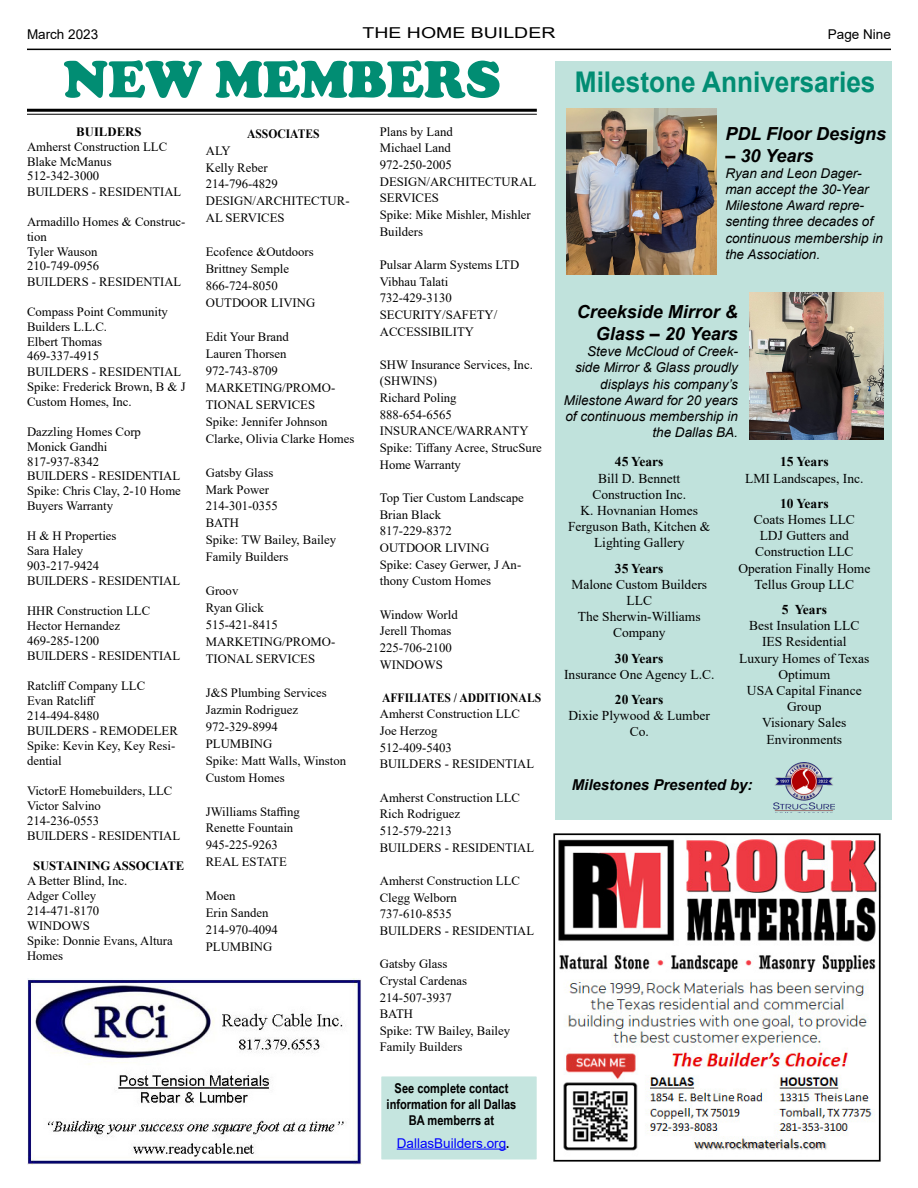
<style>
.page{position:relative;width:918px;height:1188px;background:#fff}
.page>*{position:absolute;margin:0;border:0;box-sizing:border-box;transform-origin:0 0}
.t1{font:900 54px "Cooper";color:#018d73}
.t2{font:700 28.5px "Arial";color:#018d73;scale:.92 1}
.t3{font:italic 700 18px/21.6px "Arial";color:#000;text-align:right}
.t4{font:italic 700 15px "Arial";color:#000}
.t5{font:15px "Arial";color:#000;scale:1.3 1}
.t6{font:13.5px/16.2px "Times New Roman";color:#000;text-align:center}
.t7{font:italic 13.5px/16.2px "Arial";color:#000}
.t8{font:700 13.5px/16.2px "Arial Narrow";color:#000;text-align:center}
.t9{font:700 13.5px "Times New Roman";color:#000}
.t10{font:13.5px "Arial";color:#00f}
.t11{font:13.5px "Arial";color:#000}
.t12{font:12.75px/16.6px "Times New Roman";color:#000}
.t13{font:700 12.75px "Times New Roman";color:#000;scale:.91 1}
.t14{font:700 12.75px "Times New Roman";color:#000}
.s1{font-style:normal}
.s2{font-family:"Arial Narrow";font-weight:700;color:#000}
</style>
<div class="page">
<hr style="left:27px;top:49px;width:864px;height:1px;background:#000">
<div style="left:380px;top:1075px;width:158px;height:86px;background:#c5e5df;border:2px solid #fff"></div>
<hr style="left:397px;top:1149px;width:109px;height:1px;background:#00f">
<hr style="left:27px;top:109px;width:510px;height:3px;background:#000">
<hr style="left:27px;top:114px;width:510px;height:1px;background:#000">
<div style="left:556px;top:61px;width:336px;height:759px;background:#c0e2dc"></div>
<img style="left:774px;top:762px;width:61px;height:50px">
<img style="left:567px;top:109px;width:149px;height:165px">
<img style="left:750px;top:293px;width:133px;height:147px">
<img style="left:553px;top:833px;width:328px;height:329px">
<img style="left:27px;top:979px;width:334px;height:186px">
<p class="t5" style="left:363px;top:22px;width:150px">THE HOME BUILDER</p>
<p class="t11" style="left:828px;top:25px;width:65px">Page Nine</p>
<p class="t11" style="left:27px;top:25px;width:73px">March 2023</p>
<h1 class="t1" style="left:63px;top:48px;width:439px">NEW MEMBERS</h1>
<p class="t12" style="left:380px;top:123px;width:158px">Plans by Land<br>Michael Land<br>972-250-2005<br>DESIGN/ARCHITECTURAL<br>SERVICES<br>Spike: Mike Mishler, Mishler<br>Builders</p>
<p class="t12" style="left:380px;top:256px;width:141px">Pulsar Alarm Systems LTD<br>Vibhau Talati<br>732-429-3130<br>SECURITY/SAFETY/<br>ACCESSIBILITY</p>
<p class="t12" style="left:380px;top:356px;width:164px">SHW Insurance Services, Inc. (SHWINS)<br>Richard Poling<br>888-654-6565<br>INSURANCE/WARRANTY<br>Spike: Tiffany Acree, StrucSure<br>Home Warranty</p>
<p class="t12" style="left:380px;top:489px;width:145px">Top Tier Custom Landscape<br>Brian Black<br>817-229-8372<br>OUTDOOR LIVING<br>Spike: Casey Gerwer, J An&shy;thony Custom Homes</p>
<p class="t12" style="left:380px;top:606px;width:79px">Window World<br>Jerell Thomas<br>225-706-2100<br>WINDOWS</p>
<p class="t13" style="left:382px;top:688px;width:176px">AFFILIATES / ADDITIONALS</p>
<p class="t12" style="left:380px;top:705px;width:156px">Amherst Construction LLC<br>Joe Herzog<br>512-409-5403<br>BUILDERS - RESIDENTIAL</p>
<p class="t12" style="left:380px;top:789px;width:156px">Amherst Construction LLC<br>Rich Rodriguez<br>512-579-2213<br>BUILDERS - RESIDENTIAL</p>
<p class="t12" style="left:380px;top:872px;width:156px">Amherst Construction LLC<br>Clegg Welborn<br>737-610-8535<br>BUILDERS - RESIDENTIAL</p>
<p class="t12" style="left:380px;top:955px;width:132px">Gatsby Glass<br>Crystal Cardenas<br>214-507-3937<br>BATH<br>Spike: TW Bailey, Bailey<br>Family Builders</p>
<h2 class="t2" style="left:575px;top:62px;width:328px">Milestone Anniversaries</h2>
<h3 class="t3" style="left:725px;top:123px;width:162px">PDL Floor Designs</h3>
<h3 class="t3" style="left:725px;top:145px;width:90px"><span class="s1">–</span> 30 Years</h3>
<p class="t7" style="left:725px;top:165px;width:159px">Ryan and Leon Dager&shy;man accept the 30-Year<br>Milestone Award repre&shy;senting three decades of continuous membership in the Association.</p>
<p class="t14" style="left:76px;top:122px;width:67px">BUILDERS</p>
<p class="t12" style="left:27px;top:138px;width:156px;line-height:15px">Amherst Construction LLC<br>Blake McManus<br>512-342-3000<br>BUILDERS - RESIDENTIAL</p>
<p class="t12" style="left:27px;top:213px;width:160px;line-height:15px">Armadillo Homes &amp; Construc&shy;tion<br>Tyler Wauson<br>210-749-0956<br>BUILDERS - RESIDENTIAL</p>
<p class="t12" style="left:27px;top:303px;width:160px;line-height:15px">Compass Point Community<br>Builders L.L.C.<br>Elbert Thomas<br>469-337-4915<br>BUILDERS - RESIDENTIAL<br>Spike: Frederick Brown, B &amp; J<br>Custom Homes, Inc.</p>
<p class="t12" style="left:27px;top:423px;width:155px;line-height:15px">Dazzling Homes Corp<br>Monick Gandhi<br>817-937-8342<br>BUILDERS - RESIDENTIAL<br>Spike: Chris Clay, 2-10 Home<br>Buyers Warranty</p>
<p class="t12" style="left:27px;top:528px;width:155px;line-height:15px">H &amp; H Properties<br>Sara Haley<br>903-217-9424<br>BUILDERS - RESIDENTIAL</p>
<p class="t12" style="left:27px;top:603px;width:155px;line-height:15px">HHR Construction LLC<br>Hector Hernandez<br>469-285-1200<br>BUILDERS - RESIDENTIAL</p>
<p class="t12" style="left:27px;top:678px;width:152px;line-height:15px">Ratcliff Company LLC<br>Evan Ratcliff<br>214-494-8480<br>BUILDERS - REMODELER<br>Spike: Kevin Key, Key Resi&shy;dential</p>
<p class="t12" style="left:27px;top:783px;width:155px;line-height:15px">VictorE Homebuilders, LLC<br>Victor Salvino<br>214-236-0553<br>BUILDERS - RESIDENTIAL</p>
<p class="t14" style="left:33px;top:857px;width:153px">SUSTAINING ASSOCIATE</p>
<p class="t12" style="left:27px;top:873px;width:147px;line-height:15px">A Better Blind, Inc.<br>Adger Colley<br>214-471-8170<br>WINDOWS<br>Spike: Donnie Evans, Altura<br>Homes</p>
<p class="t13" style="left:247px;top:124px;width:81px">ASSOCIATES</p>
<p class="t12" style="left:206px;top:141px;width:145px">ALY<br>Kelly Reber<br>214-796-4829<br>DESIGN/ARCHITECTUR-<br>AL SERVICES</p>
<p class="t12" style="left:206px;top:243px;width:111px">Ecofence &amp;Outdoors<br>Brittney Semple<br>866-724-8050<br>OUTDOOR LIVING</p>
<p class="t12" style="left:206px;top:328px;width:150px">Edit Your Brand<br>Lauren Thorsen<br>972-743-8709<br>MARKETING/PROMO-<br>TIONAL SERVICES<br>Spike: Jennifer Johnson<br>Clarke, Olivia Clarke Homes</p>
<p class="t12" style="left:206px;top:463px;width:132px">Gatsby Glass<br>Mark Power<br>214-301-0355<br>BATH<br>Spike: TW Bailey, Bailey<br>Family Builders</p>
<p class="t12" style="left:206px;top:582px;width:131px">Groov<br>Ryan Glick<br>515-421-8415<br>MARKETING/PROMO-<br>TIONAL SERVICES</p>
<p class="t12" style="left:206px;top:684px;width:142px">J&amp;S Plumbing Services<br>Jazmin Rodriguez<br>972-329-8994<br>PLUMBING<br>Spike: Matt Walls, Winston<br>Custom Homes</p>
<p class="t12" style="left:206px;top:802px;width:96px">JWilliams Staffing<br>Renette Fountain<br>945-225-9263<br>REAL ESTATE</p>
<p class="t12" style="left:206px;top:887px;width:74px">Moen<br>Erin Sanden<br>214-970-4094<br>PLUMBING</p>
<h3 class="t3" style="left:577px;top:302px;width:163px">Creekside Mirror &amp;<br>Glass <span class="s1">–</span> 20 Years</h3>
<p class="t7" style="left:564px;top:344px;width:176px;text-align:right">Steve McCloud of Creek&shy;side Mirror &amp; Glass proudly displays his company’s<br>Milestone Award for 20 years of continuous membership in the Dallas BA.</p>
<p class="t9" style="left:615px;top:452px;width:50px">45 Years</p>
<p class="t6" style="left:568px;top:470px;width:144px">Bill D. Bennett<br>Construction Inc.<br>K. Hovnanian Homes<br>Ferguson Bath, Kitchen &amp;<br>Lighting Gallery</p>
<p class="t9" style="left:615px;top:558px;width:50px">35 Years</p>
<p class="t6" style="left:571px;top:576px;width:137px">Malone Custom Builders<br>LLC<br>The Sherwin-Williams<br>Company</p>
<p class="t9" style="left:615px;top:648px;width:50px">30 Years</p>
<p class="t6" style="left:564px;top:666px;width:152px">Insurance One Agency L.C.</p>
<p class="t9" style="left:615px;top:690px;width:50px">20 Years</p>
<p class="t6" style="left:569px;top:707px;width:143px">Dixie Plywood &amp; Lumber<br>Co.</p>
<p class="t9" style="left:780px;top:452px;width:50px">15 Years</p>
<p class="t6" style="left:745px;top:470px;width:120px">LMI Landscapes, Inc.</p>
<p class="t9" style="left:780px;top:494px;width:50px">10 Years</p>
<p class="t6" style="left:738px;top:511px;width:133px">Coats Homes LLC<br>LDJ Gutters and<br>Construction LLC<br>Operation Finally Home<br>Tellus Group LLC</p>
<p class="t9" style="left:782px;top:600px;width:47px">5 Years</p>
<p class="t6" style="left:739px;top:617px;width:132px">Best Insulation LLC<br>IES Residential<br>Luxury Homes of Texas<br>Optimum<br>USA Capital Finance<br>Group<br>Visionary Sales<br>Environments</p>
<p class="t4" style="left:572px;top:775px;width:182px">Milestones Presented by:</p>
<p class="t8" style="left:387px;top:1080px;width:131px">See complete contact information for all Dallas<br>BA memberrs at</p>
<p class="t10" style="left:397px;top:1134px;width:114px">DallasBuilders.org<span class="s2">.</span></p>
</div>
